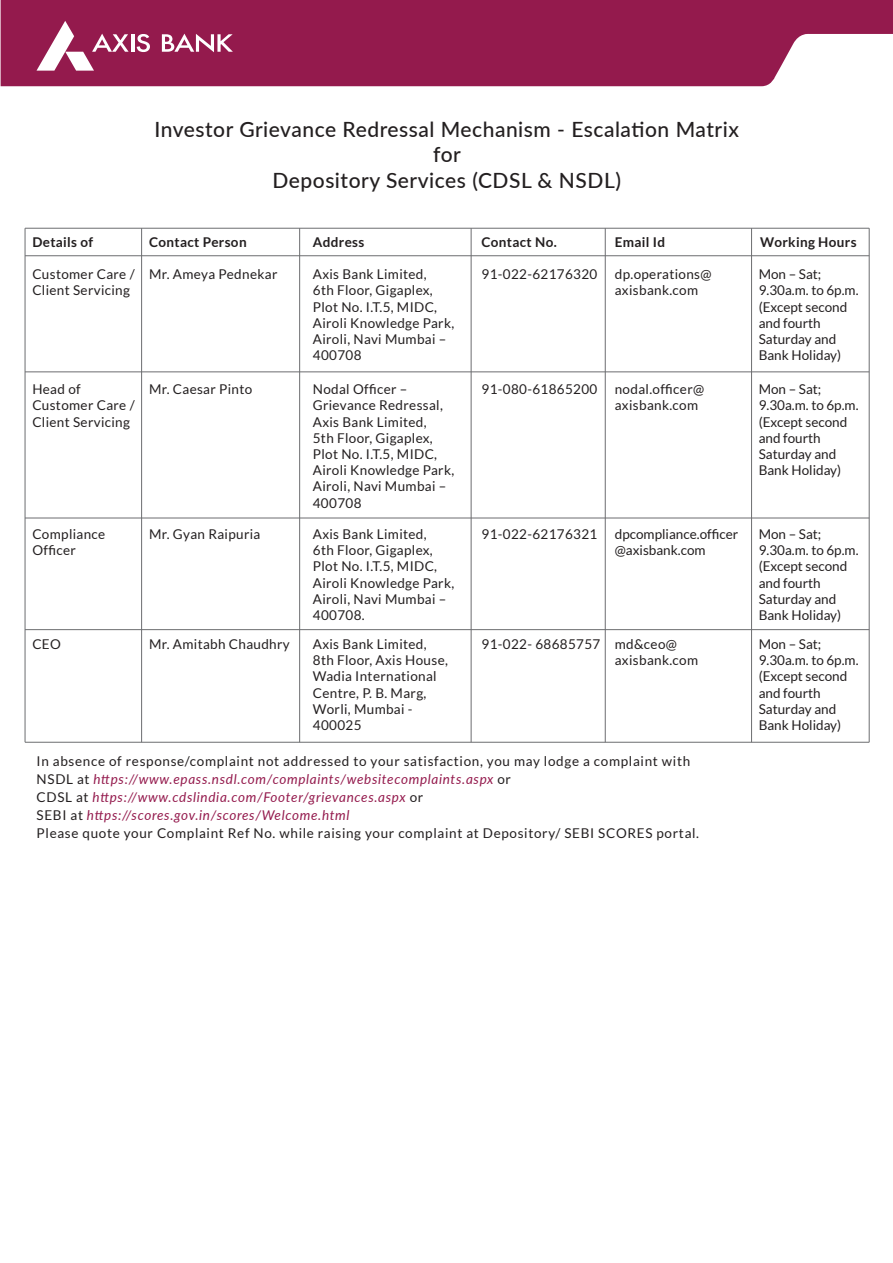
<style>
.page{position:relative;width:893px;height:1263px;background:#fff}
.page>*{position:absolute;margin:0;border:0;box-sizing:border-box;transform-origin:0 0}
.t1{font:500 21px/25.2px "Lato";letter-spacing:.025em;color:#231f20;text-align:center}
.t2{font:13.5px/16.2px "Lato";letter-spacing:.025em;color:#231f20}
.t3{font:13.5px/18px "Lato";letter-spacing:.05em;color:#231f20}
.t4{font:13.5px/16.2px "Lato";color:#231f20}
.t5{font:700 13.5px "Lato";letter-spacing:.025em;color:#231f20}
.s1{font-style:italic;color:#941a4d}
</style>
<div class="page">
<svg style="left:1px;top:0;width:892px;height:86px;background:#9c2c5b"></svg>
<svg style="left:37px;top:21px;width:92px;height:50px"></svg>
<hr style="left:131px;top:34px;width:3px;height:18px;background:#fff">
<svg style="left:137px;top:34px;width:13px;height:18px"></svg>
<svg style="left:162px;top:34px;width:71px;height:18px"></svg>
<hr style="left:25px;top:228px;width:1px;height:514px;background:#6c6d70">
<hr style="left:141px;top:228px;width:1px;height:514px;background:#6c6d70">
<hr style="left:299px;top:228px;width:1px;height:514px;background:#6c6d70">
<hr style="left:471px;top:228px;width:1px;height:514px;background:#6c6d70">
<hr style="left:605px;top:228px;width:1px;height:514px;background:#6c6d70">
<hr style="left:751px;top:228px;width:1px;height:514px;background:#6c6d70">
<hr style="left:869px;top:228px;width:1px;height:514px;background:#6c6d70">
<hr style="left:25px;top:228px;width:844px;height:1px;background:#6c6d70">
<hr style="left:25px;top:255px;width:844px;height:1px;background:#6c6d70">
<hr style="left:25px;top:742px;width:844px;height:1px;background:#6c6d70">
<hr style="left:25px;top:371px;width:844px;height:1px;background:#6c6d70">
<hr style="left:25px;top:518px;width:844px;height:1px;background:#6c6d70">
<hr style="left:25px;top:629px;width:844px;height:1px;background:#6c6d70">
<h1 class="t1" style="left:154px;top:116px;width:586px">Investor Grievance Redressal Mechanism - Escalation Matrix for<br>Depository Services (CDSL &amp; NSDL)</h1>
<p class="t5" style="left:32px;top:235px;width:62px">Details of</p>
<p class="t5" style="left:149px;top:235px;width:99px">Contact Person</p>
<p class="t5" style="left:313px;top:235px;width:53px">Address</p>
<p class="t5" style="left:481px;top:235px;width:77px">Contact No.</p>
<p class="t5" style="left:615px;top:235px;width:52px">Email Id</p>
<p class="t5" style="left:760px;top:235px;width:98px">Working Hours</p>
<p class="t2" style="left:32px;top:266px;width:104px">Customer Care /<br>Client Servicing</p>
<p class="t2" style="left:149px;top:266px;width:130px">Mr. Ameya Pednekar</p>
<p class="t2" style="left:313px;top:266px;width:143px">Axis Bank Limited,<br>6th Floor, Gigaplex,<br>Plot No. I.T.5, MIDC,<br>Airoli Knowledge Park,<br>Airoli, Navi Mumbai –<br>400708</p>
<p class="t2" style="left:481px;top:266px;width:117px">91-022-62176320</p>
<p class="t2" style="left:615px;top:266px;width:98px">dp.operations@ axisbank.com</p>
<p class="t2" style="left:32px;top:381px;width:104px">Head of<br>Customer Care /<br>Client Servicing</p>
<p class="t2" style="left:149px;top:381px;width:105px">Mr. Caesar Pinto</p>
<p class="t2" style="left:313px;top:381px;width:143px">Nodal Officer –<br>Grievance Redressal,<br>Axis Bank Limited,<br>5th Floor, Gigaplex,<br>Plot No. I.T.5, MIDC,<br>Airoli Knowledge Park,<br>Airoli, Navi Mumbai –<br>400708</p>
<p class="t2" style="left:481px;top:381px;width:117px">91-080-61865200</p>
<p class="t2" style="left:615px;top:381px;width:91px">nodal.officer@ axisbank.com</p>
<p class="t2" style="left:32px;top:526px;width:74px">Compliance<br>Officer</p>
<p class="t2" style="left:149px;top:526px;width:113px">Mr. Gyan Raipuria</p>
<p class="t2" style="left:313px;top:526px;width:143px">Axis Bank Limited,<br>6th Floor, Gigaplex,<br>Plot No. I.T.5, MIDC,<br>Airoli Knowledge Park,<br>Airoli, Navi Mumbai –<br>400708.</p>
<p class="t2" style="left:481px;top:526px;width:117px">91-022-62176321</p>
<p class="t4" style="left:615px;top:526px;width:125px">dpcompliance.officer @axisbank.com</p>
<p class="t2" style="left:32px;top:636px;width:30px">CEO</p>
<p class="t2" style="left:149px;top:636px;width:142px">Mr. Amitabh Chaudhry</p>
<p class="t2" style="left:313px;top:636px;width:137px">Axis Bank Limited,<br>8th Floor, Axis House,<br>Wadia International<br>Centre, P. B. Marg,<br>Worli, Mumbai -<br>400025</p>
<p class="t2" style="left:615px;top:636px;width:85px;text-indent:-133px">91-022- 68685757 md&amp;ceo@ axisbank.com</p>
<p class="t4" style="left:759px;top:636px;width:101px">Mon – Sat;<br>9.30a.m. to 6p.m. (Except second and fourth<br>Saturday and<br>Bank Holiday)</p>
<p class="t4" style="left:759px;top:266px;width:101px">Mon – Sat;<br>9.30a.m. to 6p.m. (Except second and fourth<br>Saturday and<br>Bank Holiday)</p>
<p class="t4" style="left:759px;top:381px;width:101px">Mon – Sat;<br>9.30a.m. to 6p.m. (Except second and fourth<br>Saturday and<br>Bank Holiday)</p>
<p class="t4" style="left:759px;top:526px;width:101px">Mon – Sat;<br>9.30a.m. to 6p.m. (Except second and fourth<br>Saturday and<br>Bank Holiday)</p>
<p class="t3" style="left:37px;top:752px;width:664px">In absence of response/complaint not addressed to your satisfaction, you may lodge a complaint with NSDL at <span class="s1">https://www.epass.nsdl.com/complaints/websitecomplaints.aspx</span> or<br>CDSL at <span class="s1">https://www.cdslindia.com/Footer/grievances.aspx</span> or<br>SEBI at <span class="s1">https://scores.gov.in/scores/Welcome.html<br></span>Please quote your Complaint Ref No. while raising your complaint at Depository/ SEBI SCORES portal.</p>
</div>
